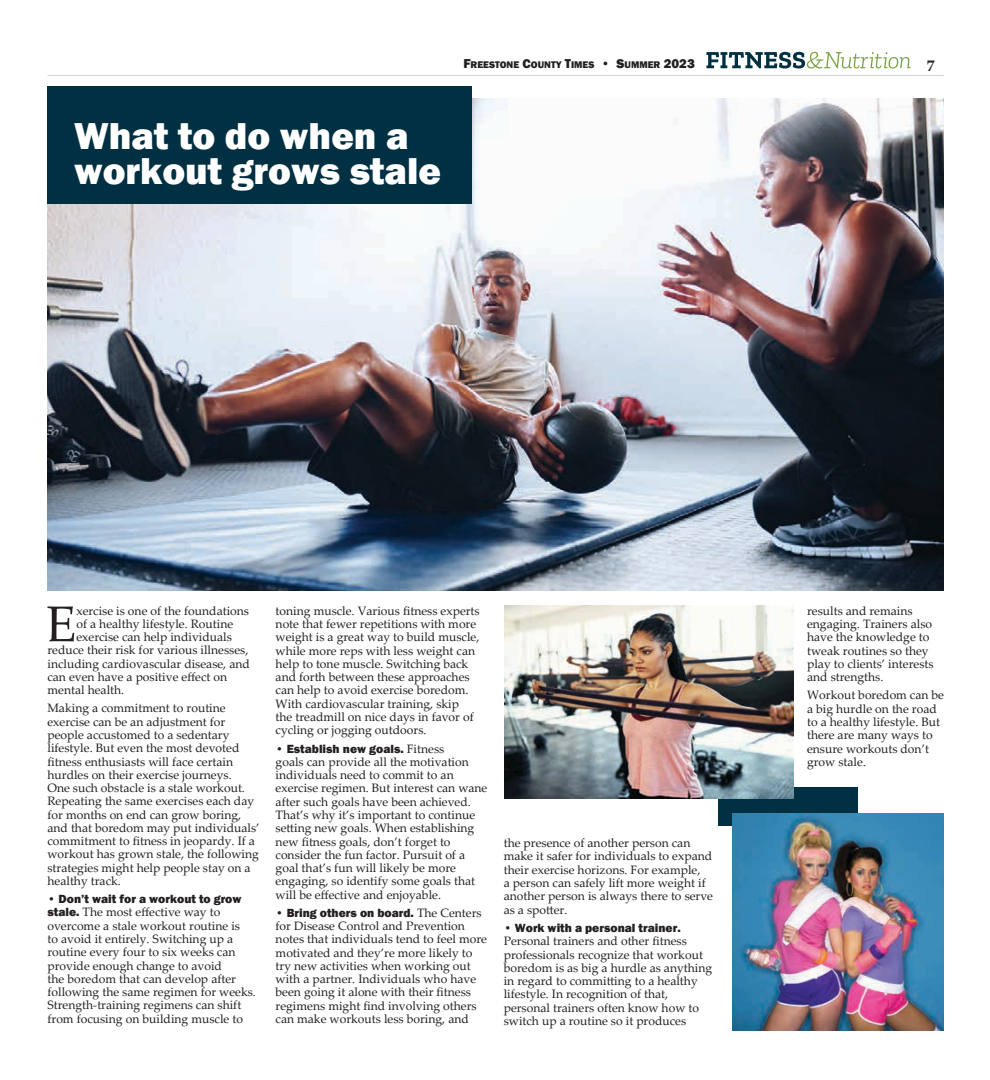
<style>
.page{position:relative;width:990px;height:1080px;background:#fff}
.page>*{position:absolute;margin:0;border:0;box-sizing:border-box;transform-origin:0 0}
.t1{font:50.25px "Palatino Linotype";color:#231f20}
.t2{font:800 38.5px/35.9px "Franklin Gothic";color:#fff}
.t3{font:700 16px "Palatino Linotype";color:#231f20}
.t4{font:12.12px/13.2px "Palatino Linotype";color:#231f20}
.t5{font:800 12.12px "Franklin Gothic";color:#231f20}
.t6{font:800 9.88px "Franklin Gothic";color:#231f20}
.s1{font-size:13.25px}
.s2{font-family:"Franklin Gothic";font-weight:800}
.s3{font-family:"Palatino Linotype";font-weight:400}
</style>
<div class="page">
<div style="left:718px;top:787px;width:140px;height:39px;background:#003042"></div>
<hr style="left:48px;top:75px;width:896px;height:1px;background:#d1d3d4">
<svg style="left:706px;top:52px;width:205px;height:16px"></svg>
<img style="left:505px;top:606px;width:288px;height:193px">
<img style="left:48px;top:99px;width:896px;height:491px">
<div style="left:48px;top:87px;width:424px;height:117px;background:#003042"></div>
<img style="left:732px;top:813px;width:212px;height:217px">
<h2 class="t2" style="left:74px;top:118px;width:368px">What to do when a workout grows stale</h2>
<p class="t6" style="left:463px;top:59px;width:233px"><span class="s1">F</span>REESTONE <span class="s1">C</span>OUNTY <span class="s1">T</span>IMES <span class="s1">• S</span>UMMER <span class="s1">2023</span></p>
<h3 class="t3" style="left:927px;top:55px;width:9px">7</h3>
<h1 class="t1" style="left:46px;top:588px;width:32px">E</h1>
<p class="t4" style="left:76px;top:603px;width:174px">xercise is one of the foundations</p>
<p class="t4" style="left:76px;top:617px;width:158px">of a healthy lifestyle. Routine</p>
<p class="t4" style="left:76px;top:630px;width:157px">exercise can help individuals</p>
<p class="t4" style="left:47px;top:643px;width:202px">reduce their risk for various illnesses,</p>
<p class="t4" style="left:47px;top:657px;width:204px">including cardiovascular disease, and</p>
<p class="t4" style="left:47px;top:670px;width:181px">can even have a positive effect on</p>
<p class="t4" style="left:47px;top:683px;width:78px">mental health.</p>
<p class="t4" style="left:47px;top:701px;width:214px">Making a commitment to routine exercise can be an adjustment for people accustomed to a sedentary lifestyle. But even the most devoted fitness enthusiasts will face certain hurdles on their exercise journeys.<br>One such obstacle is a stale workout.<br>Repeating the same exercises each day for months on end can grow boring, and that boredom may put individuals’ commitment to fitness in jeopardy. If a workout has grown stale, the following strategies might help people stay on a healthy track.</p>
<p class="t5" style="left:47px;top:891px;width:196px">• Don’t wait for a workout to grow</p>
<p class="t4" style="left:47px;top:905px;width:210px"><span class="s2">stale.</span> The most effective way to overcome a stale workout routine is<br>to avoid it entirely. Switching up a routine every four to six weeks can provide enough change to avoid<br>the boredom that can develop after following the same regimen for weeks.<br>Strength-training regimens can shift from focusing on building muscle to</p>
<p class="t4" style="left:276px;top:603px;width:206px">toning muscle. Various fitness experts note that fewer repetitions with more weight is a great way to build muscle, while more reps with less weight can help to tone muscle. Switching back and forth between these approaches can help to avoid exercise boredom.<br>With cardiovascular training, skip<br>the treadmill on nice days in favor of cycling or jogging outdoors.</p>
<p class="t5" style="left:276px;top:741px;width:170px">• Establish new goals. <span class="s3">Fitness</span></p>
<p class="t4" style="left:276px;top:755px;width:213px">goals can provide all the motivation individuals need to commit to an exercise regimen. But interest can wane after such goals have been achieved.<br>That’s why it’s important to continue setting new goals. When establishing new fitness goals, don’t forget to consider the fun factor. Pursuit of a goal that’s fun will likely be more engaging, so identify some goals that will be effective and enjoyable.</p>
<p class="t5" style="left:276px;top:905px;width:208px">• Bring others on board. <span class="s3">The Centers</span></p>
<p class="t4" style="left:276px;top:919px;width:213px">for Disease Control and Prevention notes that individuals tend to feel more motivated and they’re more likely to try new activities when working out with a partner. Individuals who have been going it alone with their fitness regimens might find involving others can make workouts less boring, and</p>
<p class="t4" style="left:504px;top:836px;width:211px">the presence of another person can make it safer for individuals to expand their exercise horizons. For example,<br>a person can safely lift more weight if another person is always there to serve as a spotter.</p>
<p class="t5" style="left:504px;top:920px;width:178px">• Work with a personal trainer.</p>
<p class="t4" style="left:504px;top:934px;width:210px">Personal trainers and other fitness professionals recognize that workout boredom is as big a hurdle as anything in regard to committing to a healthy lifestyle. In recognition of that, personal trainers often know how to switch up a routine so it produces</p>
<p class="t4" style="left:807px;top:603px;width:128px">results and remains engaging. Trainers also have the knowledge to tweak routines so they play to clients’ interests and strengths.</p>
<p class="t4" style="left:807px;top:688px;width:138px">Workout boredom can be a big hurdle on the road to a healthy lifestyle. But there are many ways to ensure workouts don’t grow stale.</p>
</div>
